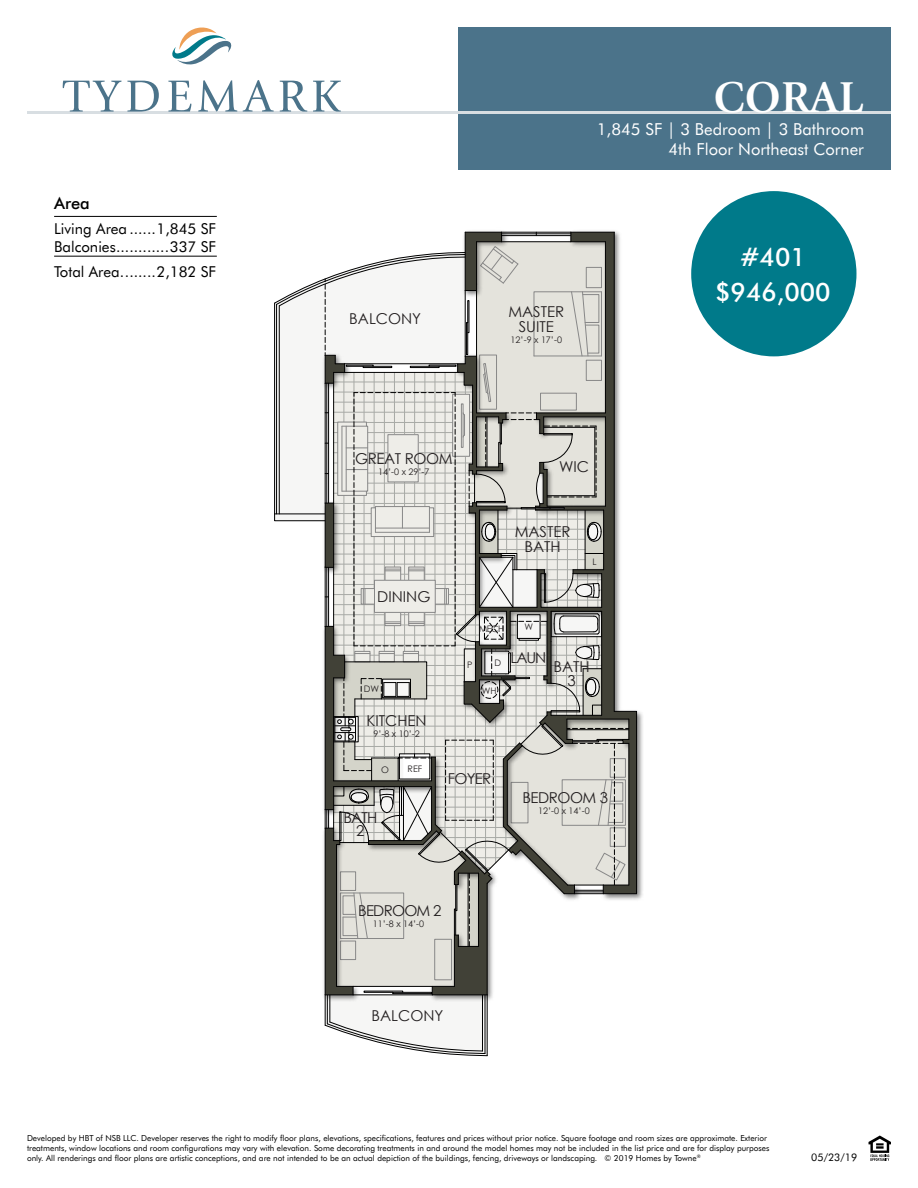
<style>
.page{position:relative;width:918px;height:1188px;background:#fff}
.page>*{position:absolute;margin:0;border:0;box-sizing:border-box;transform-origin:0 0}
.t1{font:700 45px "Giovanni";color:#fff}
.t2{font:500 25.5px/35.2px "Futura BT";color:#fff;text-align:center}
.t3{font:16.5px/19.8px "Futura BT";color:#fff;text-align:right}
.t4{font:500 16.5px "Futura BT";color:#000}
.t5{font:15px/18px "Futura BT";color:#000}
.t6{font:15px/15px "Century Gothic";color:#231f20;text-align:center}
.t7{font:15px "Century Gothic";letter-spacing:-.025em;color:#231f20}
.t8{font:15px "Century Gothic";letter-spacing:-.03em;color:#231f20}
.t9{font:15px "Century Gothic";letter-spacing:-.05em;color:#231f20}
.t10{font:10.5px "Futura BT";color:#000}
.t11{font:9px "Century Gothic";color:#231f20}
.t12{font:8.25px/9.9px "Futura BT";color:#000}
</style>
<div class="page">
<div style="left:458px;top:27px;width:433px;height:143px;background:#4b738a"></div>
<hr style="left:27px;top:112px;width:864px;height:2px;background:#d8dee2">
<svg style="left:63px;top:81px;width:58px;height:31px"></svg>
<svg style="left:127px;top:81px;width:32px;height:31px"></svg>
<svg style="left:168px;top:81px;width:23px;height:31px"></svg>
<svg style="left:198px;top:80px;width:39px;height:32px"></svg>
<svg style="left:243px;top:80px;width:31px;height:32px"></svg>
<svg style="left:280px;top:81px;width:27px;height:31px"></svg>
<svg style="left:313px;top:81px;width:28px;height:31px"></svg>
<svg style="left:172px;top:27px;width:60px;height:38px"></svg>
<svg style="left:869px;top:1136px;width:22px;height:25px"></svg>
<img style="left:465px;top:231px;width:178px;height:669px">
<svg style="left:274px;top:232px;width:363px;height:824px"></svg>
<hr style="left:551px;top:611px;width:1px;height:31px;background:#000">
<hr style="left:551px;top:611px;width:51px;height:1px;background:#000">
<div style="left:687px;top:187px;width:173px;height:173px;background:#007a8a;border-radius:50%"></div>
<div style="left:684px;top:184px;width:180px;height:180px;border:8px solid #fff;border-radius:50%"></div>
<hr style="left:54px;top:216px;width:163px;height:1px;background:#000">
<hr style="left:54px;top:256px;width:163px;height:1px;background:#000">
<h3 class="t4" style="left:54px;top:193px;width:37px">Area</h3>
<h3 class="t5" style="left:54px;top:220px;width:164px">Living Area ......1,845 SF<br>Balconies............337 SF</h3>
<h3 class="t5" style="left:54px;top:262px;width:164px">Total Area........2,182 SF</h3>
<h3 class="t6" style="left:349px;top:311px;width:73px">BALCONY</h3>
<h1 class="t1" style="left:714px;top:71px;width:151px">CORAL</h1>
<h3 class="t3" style="left:597px;top:119px;width:269px">1,845 SF | 3 Bedroom | 3 Bathroom<br>4th Floor Northeast Corner</h3>
<h3 class="t6" style="left:508px;top:304px;width:57px">MASTER<br>SUITE</h3>
<p class="t11" style="left:511px;top:334px;width:53px">12’-9 x 17’-0</p>
<h2 class="t2" style="left:715px;top:239px;width:117px">#401 $946,000</h2>
<h3 class="t7" style="left:355px;top:448px;width:99px">GREAT ROOM</h3>
<p class="t11" style="left:378px;top:465px;width:53px">14’-0 x 29’-7</p>
<h3 class="t6" style="left:559px;top:458px;width:31px">WIC</h3>
<h3 class="t6" style="left:377px;top:589px;width:55px">DINING</h3>
<p class="t11" style="left:364px;top:683px;width:17px">DW</p>
<h3 class="t6" style="left:367px;top:713px;width:62px">KITCHEN</h3>
<p class="t11" style="left:373px;top:728px;width:48px">9’-8 x 10’-2</p>
<h3 class="t6" style="left:515px;top:524px;width:57px">MASTER<br>BATH</h3>
<p class="t11" style="left:592px;top:556px;width:6px">L</p>
<p class="t11" style="left:479px;top:622px;width:27px">MECH</p>
<p class="t11" style="left:494px;top:656px;width:8px">D</p>
<p class="t11" style="left:467px;top:659px;width:7px">P</p>
<p class="t11" style="left:482px;top:684px;width:16px">WH</p>
<p class="t11" style="left:524px;top:621px;width:10px">W</p>
<h3 class="t6" style="left:511px;top:650px;width:37px">LAUN</h3>
<h3 class="t6" style="left:553px;top:660px;width:38px;line-height:13.5px">BATH<br>3</h3>
<p class="t11" style="left:381px;top:763px;width:9px">O</p>
<p class="t11" style="left:408px;top:762px;width:16px">REF</p>
<h3 class="t6" style="left:343px;top:810px;width:36px;line-height:13.5px">BATH<br>2</h3>
<h3 class="t6" style="left:448px;top:771px;width:45px">FOYER</h3>
<h3 class="t9" style="left:358px;top:900px;width:85px">BEDROOM 2</h3>
<p class="t11" style="left:373px;top:917px;width:53px">11’-8 x 14’-0</p>
<h3 class="t8" style="left:522px;top:787px;width:87px">BEDROOM 3</h3>
<p class="t11" style="left:538px;top:805px;width:53px">12’-0 x 14’-0</p>
<h3 class="t6" style="left:372px;top:1008px;width:73px">BALCONY</h3>
<p class="t12" style="left:27px;top:1133px;width:744px">Developed by HBT of NSB LLC. Developer reserves the right to modify floor plans, elevations, specifications, features and prices without prior notice. Square footage and room sizes are approximate. Exterior treatments, window locations and room configurations may vary with elevation. Some decorating treatments in and around the model homes may not be included in the list price and are for display purposes only. All renderings and floor plans are artistic conceptions, and are not intended to be an actual depiction of the buildings, fencing, driveways or landscaping. © 2019 Homes by Towne<sup>®</sup></p>
<p class="t10" style="left:811px;top:1151px;width:47px">05/23/19</p>
</div>
